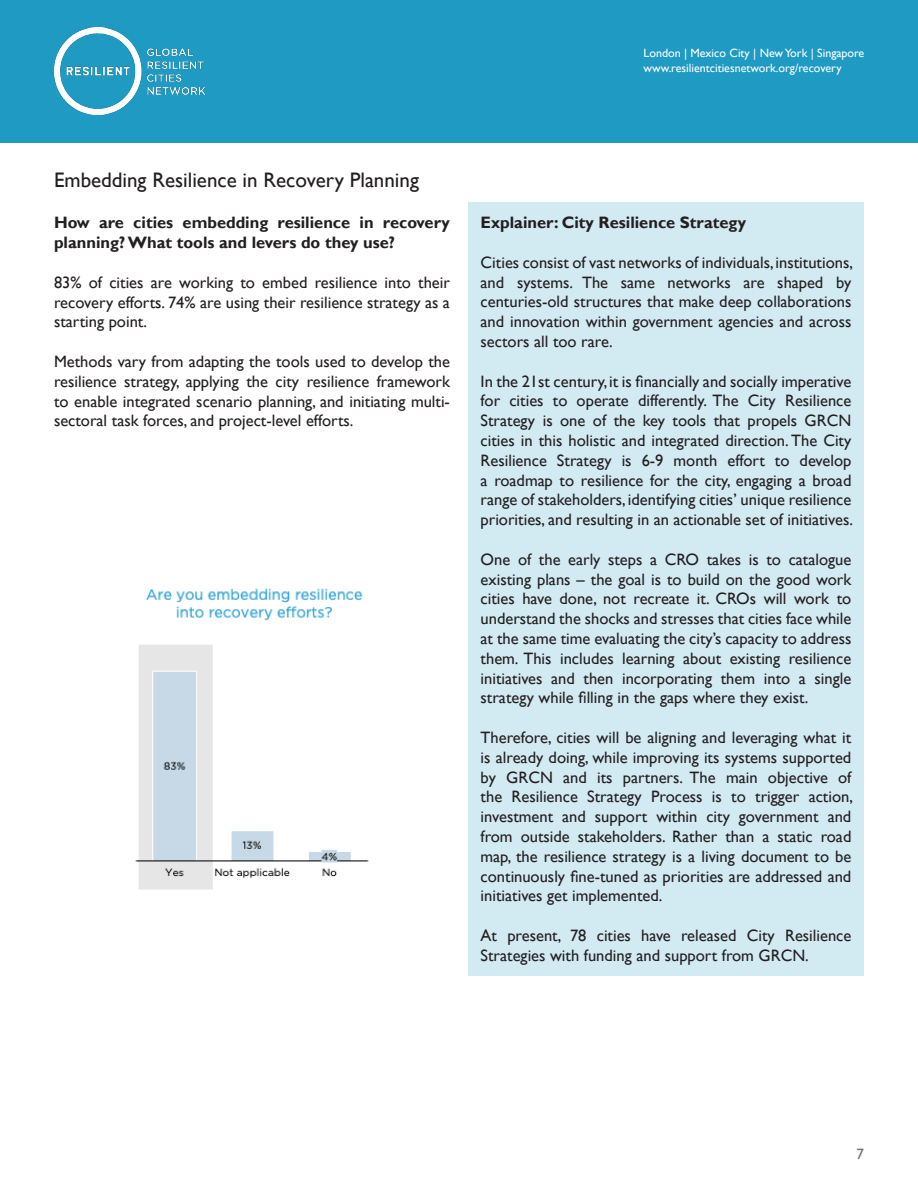
<style>
.page{position:relative;width:918px;height:1188px;background:#fff}
.page>*{position:absolute;margin:0;border:0;box-sizing:border-box;transform-origin:0 0}
.t1{font:21px "Gill Sans";color:#231f20}
.t2{font:16.5px/19.8px "Gill Sans";color:#231f20;text-align:justify}
.t3{font:700 16.5px/19.8px "Gill Sans";color:#231f20}
.t4{font:15px "Gill Sans";color:#6c6d70}
.t5{font:12px/14.4px "Gill Sans";color:#fff}
</style>
<div class="page">
<div style="left:0;top:0;width:918px;height:143px;background:#1e9ac3"></div>
<img style="left:54px;top:28px;width:152px;height:87px">
<img style="left:135px;top:588px;width:234px;height:302px">
<div style="left:468px;top:202px;width:396px;height:774px;background:#d2ebf3"></div>
<p class="t5" style="left:644px;top:46px;width:222px">London | Mexico City | New York | Singapore www.resilientcitiesnetwork.org/recovery</p>
<p class="t1" style="left:54px;top:168px;width:367px">Embedding Resilience in Recovery Planning</p>
<p class="t3" style="left:54px;top:213px;width:398px">How are cities embedding resilience in recovery planning? What tools and levers do they use?</p>
<p class="t2" style="left:54px;top:273px;width:398px">83% of cities are working to embed resilience into their recovery efforts. 74% are using their resilience strategy as a starting point.</p>
<p class="t2" style="left:54px;top:352px;width:398px">Methods vary from adapting the tools used to develop the resilience strategy, applying the city resilience framework to enable integrated scenario planning, and initiating multi&shy;sectoral task forces, and project-level efforts.</p>
<p class="t3" style="left:481px;top:213px;width:267px">Explainer: City Resilience Strategy</p>
<p class="t2" style="left:481px;top:253px;width:374px">Cities consist of vast networks of individuals, institutions, and systems. The same networks are shaped by centuries-old structures that make deep collaborations and innovation within government agencies and across sectors all too rare.</p>
<p class="t2" style="left:481px;top:372px;width:374px">In the 21st century, it is financially and socially imperative for cities to operate differently. The City Resilience Strategy is one of the key tools that propels GRCN cities in this holistic and integrated direction. The City Resilience Strategy is 6-9 month effort to develop a roadmap to resilience for the city, engaging a broad range of stakeholders, identifying cities’ unique resilience priorities, and resulting in an actionable set of initiatives.</p>
<p class="t2" style="left:481px;top:550px;width:372px">One of the early steps a CRO takes is to catalogue existing plans – the goal is to build on the good work cities have done, not recreate it. CROs will work to understand the shocks and stresses that cities face while at the same time evaluating the city’s capacity to address them. This includes learning about existing resilience initiatives and then incorporating them into a single strategy while filling in the gaps where they exist.</p>
<p class="t2" style="left:481px;top:728px;width:374px">Therefore, cities will be aligning and leveraging what it is already doing, while improving its systems supported by GRCN and its partners. The main objective of the Resilience Strategy Process is to trigger action, investment and support within city government and from outside stakeholders. Rather than a static road map, the resilience strategy is a living document to be continuously fine-tuned as priorities are addressed and initiatives get implemented.</p>
<p class="t2" style="left:481px;top:926px;width:372px">At present, 78 cities have released City Resilience<br>Strategies with funding and support from GRCN.</p>
<p class="t4" style="left:857px;top:1146px;width:9px">7</p>
</div>
